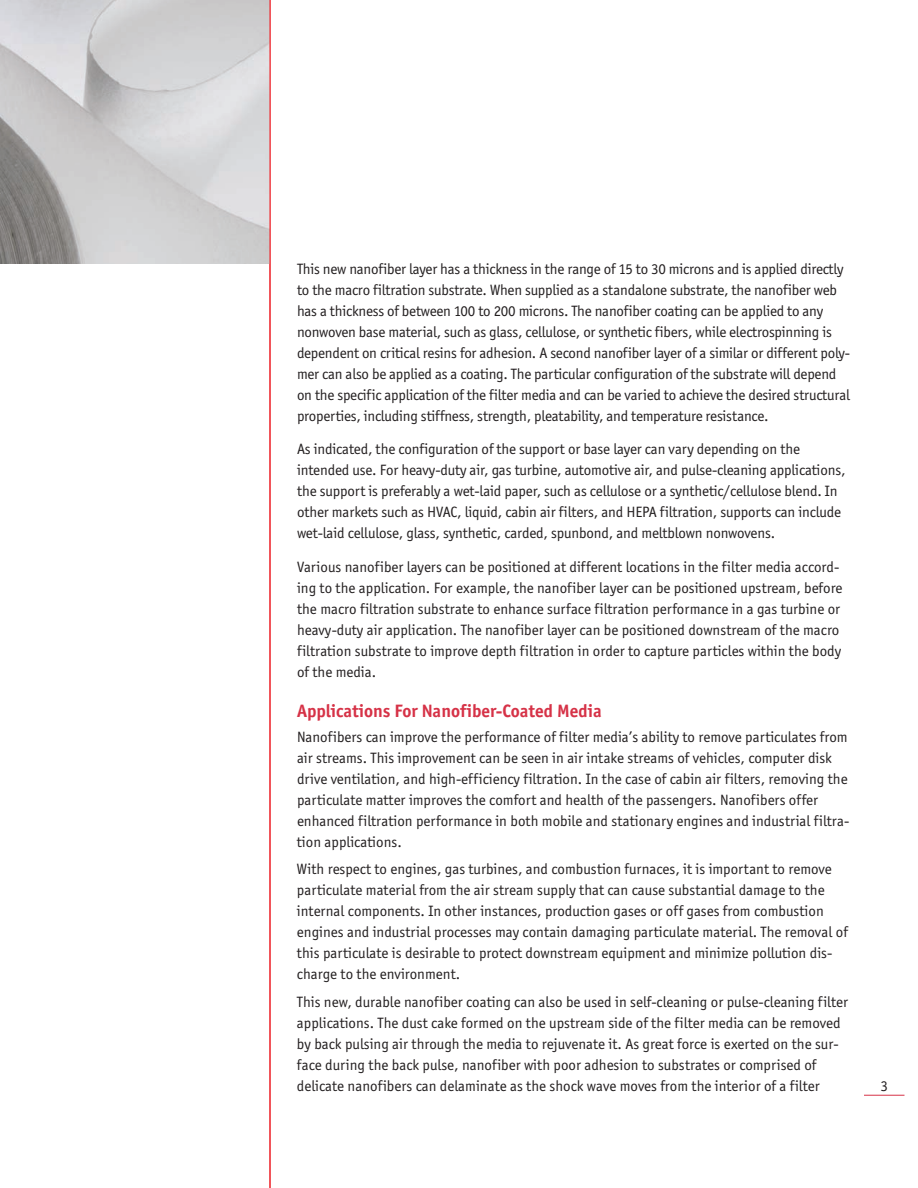
<style>
.page{position:relative;width:918px;height:1188px;background:#fff}
.page>*{position:absolute;margin:0;border:0;box-sizing:border-box;transform-origin:0 0}
.t1{font:700 18px "Officina San ITC";color:#d63247}
.t2{font:15px/21px "Officina San ITC";color:#231f20}
.t3{font:15px "Officina San ITC Book SC";color:#231f20}
</style>
<div class="page">
<hr style="left:864px;top:1095px;width:40px;height:1px;background:#d63247">
<img style="left:0;top:0;width:270px;height:263px">
<hr style="left:270px;top:0;width:1px;height:1188px;background:#ee1e24">
<p class="t2" style="left:297px;top:258px;width:555px">This new nanofiber layer has a thickness in the range of 15 to 30 microns and is applied directly to the macro filtration substrate. When supplied as a standalone substrate, the nanofiber web has a thickness of between 100 to 200 microns. The nanofiber coating can be applied to any nonwoven base material, such as glass, cellulose, or synthetic fibers, while electrospinning is dependent on critical resins for adhesion. A second nanofiber layer of a similar or different poly&shy;mer can also be applied as a coating. The particular configuration of the substrate will depend on the specific application of the filter media and can be varied to achieve the desired structural properties, including stiffness, strength, pleatability, and temperature resistance.</p>
<p class="t2" style="left:297px;top:439px;width:550px">As indicated, the configuration of the support or base layer can vary depending on the intended use. For heavy-duty air, gas turbine, automotive air, and pulse-cleaning applications, the support is preferably a wet-laid paper, such as cellulose or a synthetic/cellulose blend. In other markets such as HVAC, liquid, cabin air filters, and HEPA filtration, supports can include wet-laid cellulose, glass, synthetic, carded, spunbond, and meltblown nonwovens.</p>
<p class="t2" style="left:297px;top:557px;width:547px">Various nanofiber layers can be positioned at different locations in the filter media accord&shy;ing to the application. For example, the nanofiber layer can be positioned upstream, before the macro filtration substrate to enhance surface filtration performance in a gas turbine or heavy-duty air application. The nanofiber layer can be positioned downstream of the macro filtration substrate to improve depth filtration in order to capture particles within the body of the media.</p>
<p class="t1" style="left:297px;top:701px;width:306px">Applications For Nanofiber-Coated Media</p>
<p class="t2" style="left:297px;top:726px;width:554px">Nanofibers can improve the performance of filter media’s ability to remove particulates from air streams. This improvement can be seen in air intake streams of vehicles, computer disk drive ventilation, and high-efficiency filtration. In the case of cabin air filters, removing the particulate matter improves the comfort and health of the passengers. Nanofibers offer enhanced filtration performance in both mobile and stationary engines and industrial filtra&shy;tion applications.</p>
<p class="t2" style="left:297px;top:858px;width:552px">With respect to engines, gas turbines, and combustion furnaces, it is important to remove particulate material from the air stream supply that can cause substantial damage to the internal components. In other instances, production gases or off gases from combustion engines and industrial processes may contain damaging particulate material. The removal of this particulate is desirable to protect downstream equipment and minimize pollution dis&shy;charge to the environment.</p>
<p class="t2" style="left:297px;top:991px;width:553px">This new, durable nanofiber coating can also be used in self-cleaning or pulse-cleaning filter applications. The dust cake formed on the upstream side of the filter media can be removed by back pulsing air through the media to rejuvenate it. As great force is exerted on the sur&shy;face during the back pulse, nanofiber with poor adhesion to substrates or comprised of delicate nanofibers can delaminate as the shock wave moves from the interior of a filter</p>
<p class="t3" style="left:880px;top:1076px;width:9px">3</p>
</div>
